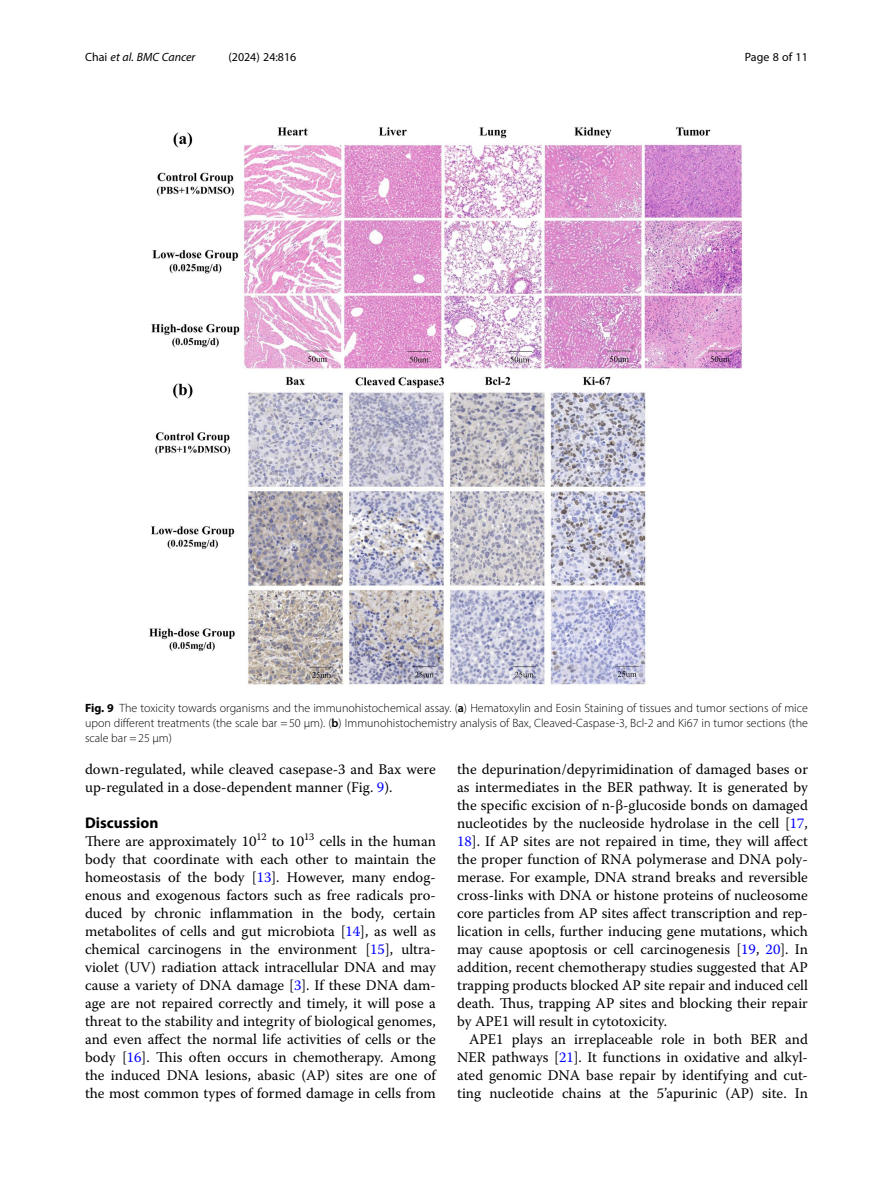
<style>
.page{position:relative;width:893px;height:1191px;background:#fff}
.page>*{position:absolute;margin:0;border:0;box-sizing:border-box;transform-origin:0 0}
.Head_1{font:700 15.45px "Myriad Pro";color:#000}
.Body_Text{font:14.7px/18px "Warnock Pro";color:#000;text-align:justify}
.Body_Text_Indent{font:14.7px/18px "Warnock Pro";color:#000;text-align:justify}
.Figure_Caption{font:300 12px/15px "Myriad Pro";color:#000;text-align:justify}
.t1{font:12px "Myriad Pro";color:#000}
.t2{font:italic 12px "Myriad Pro";color:#000}
.s1{font-style:normal}
.s2{font-weight:700}
.s3{font-weight:600}
.s4{color:#00f}
</style>
<div class="page">
<img style="left:149px;top:127px;width:594px;height:558px">
<p class="t2" style="left:85px;top:50px;width:112px"><span class="s1">Chai</span> et al. BMC Cancer</p>
<p class="t1" style="left:228px;top:50px;width:70px">(2024) 24:816</p>
<p class="t1" style="left:745px;top:50px;width:65px">Page 8 of 11</p>
<p class="Figure_Caption" style="left:85px;top:700px;width:724px"><span class="s2">Fig. 9</span> The toxicity towards organisms and the immunohistochemical assay. (<span class="s3">a</span>) Hematoxylin and Eosin Staining of tissues and tumor sections of mice upon different treatments (the scale bar =50 μm). (<span class="s3">b</span>) Immunohistochemistry analysis of Bax, Cleaved-Caspase-3, Bcl-2 and Ki67 in tumor sections (the scale bar =25 μm)</p>
<p class="Body_Text" style="left:85px;top:760px;width:352px">down-regulated, while cleaved casepase-3 and Bax were up-regulated in a dose-dependent manner (Fig. <span class="s4">9</span>).</p>
<p class="Head_1" style="left:85px;top:813px;width:75px">Discussion</p>
<p class="Body_Text" style="left:85px;top:832px;width:352px">There are approximately 10<sup>12</sup> to 10<sup>13</sup> cells in the human body that coordinate with each other to maintain the homeostasis of the body [<span class="s4">13</span>]. However, many endog&shy;enous and exogenous factors such as free radicals pro&shy;duced by chronic inflammation in the body, certain metabolites of cells and gut microbiota [<span class="s4">14</span>], as well as chemical carcinogens in the environment [<span class="s4">15</span>], ultra&shy;violet (UV) radiation attack intracellular DNA and may cause a variety of DNA damage [<span class="s4">3</span>]. If these DNA dam&shy;age are not repaired correctly and timely, it will pose a threat to the stability and integrity of biological genomes, and even affect the normal life activities of cells or the body [<span class="s4">16</span>]. This often occurs in chemotherapy. Among the induced DNA lesions, abasic (AP) sites are one of the most common types of formed damage in cells from</p>
<p class="Body_Text" style="left:457px;top:760px;width:352px">the depurination/depyrimidination of damaged bases or as intermediates in the BER pathway. It is generated by the specific excision of n-β-glucoside bonds on damaged nucleotides by the nucleoside hydrolase in the cell [<span class="s4">17</span>, <span class="s4">18</span>]. If AP sites are not repaired in time, they will affect the proper function of RNA polymerase and DNA poly&shy;merase. For example, DNA strand breaks and reversible cross-links with DNA or histone proteins of nucleosome core particles from AP sites affect transcription and rep&shy;lication in cells, further inducing gene mutations, which may cause apoptosis or cell carcinogenesis [<span class="s4">19</span>, <span class="s4">20</span>]. In addition, recent chemotherapy studies suggested that AP trapping products blocked AP site repair and induced cell death. Thus, trapping AP sites and blocking their repair by APE1 will result in cytotoxicity.</p>
<p class="Body_Text_Indent" style="left:457px;top:1030px;width:352px;text-indent:12px">APE1 plays an irreplaceable role in both BER and NER pathways [<span class="s4">21</span>]. It functions in oxidative and alkyl&shy;ated genomic DNA base repair by identifying and cut&shy;ting nucleotide chains at the 5’apurinic (AP) site. In</p>
</div>
